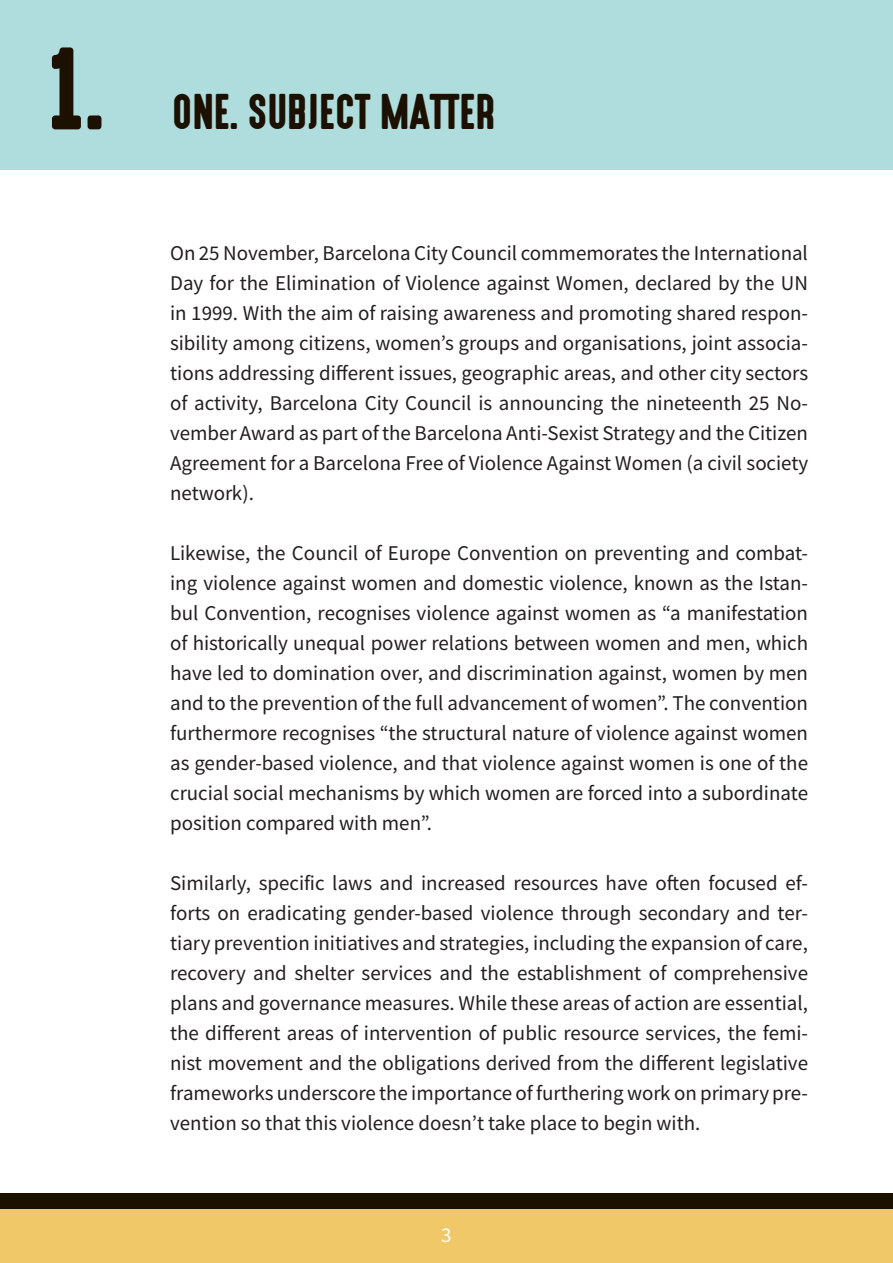
<style>
.page{position:relative;width:893px;height:1263px;background:#fff}
.page>*{position:absolute;margin:0;border:0;box-sizing:border-box;transform-origin:0 0}
.t1{font:105px "High Voltage";color:#1c1000}
.t2{font:45px "High Voltage";color:#1c1000}
.TEXT{font:21px/30px "Source Sans Variable";color:#231f20;text-align:justify}
.t3{font:21px "Source Sans Variable";color:#fff}
</style>
<div class="page">
<div style="left:0;top:0;width:893px;height:169px;background:#afddde"></div>
<div style="left:0;top:1209px;width:893px;height:54px;background:#f0c868"></div>
<div style="left:0;top:1194px;width:893px;height:15px;background:#1c1000"></div>
<h1 class="t1" style="left:47px;top:32px;width:60px">1.</h1>
<h2 class="t2" style="left:172px;top:88px;width:324px">ONE. SUBJECT MATTER</h2>
<p class="TEXT" style="left:170px;top:238px;width:640px">On 25 November, Barcelona City Council commemorates the International Day for the Elimination of Violence against Women, declared by the UN in 1999. With the aim of raising awareness and promoting shared respon&shy;sibility among citizens, women’s groups and organisations, joint associa&shy;tions addressing different issues, geographic areas, and other city sectors of activity, Barcelona City Council is announcing the nineteenth 25 No&shy;vember Award as part of the Barcelona Anti-Sexist Strategy and the Citizen Agreement for a Barcelona Free of Violence Against Women (a civil society network).</p>
<p class="TEXT" style="left:170px;top:538px;width:639px">Likewise, the Council of Europe Convention on preventing and combat&shy;ing violence against women and domestic violence, known as the Istan&shy;bul Convention, recognises violence against women as “a manifestation of historically unequal power relations between women and men, which have led to domination over, and discrimination against, women by men and to the prevention of the full advancement of women”. The convention furthermore recognises “the structural nature of violence against women as gender-based violence, and that violence against women is one of the crucial social mechanisms by which women are forced into a subordinate position compared with men”.</p>
<p class="TEXT" style="left:170px;top:868px;width:639px">Similarly, specific laws and increased resources have often focused ef&shy;forts on eradicating gender-based violence through secondary and ter&shy;tiary prevention initiatives and strategies, including the expansion of care, recovery and shelter services and the establishment of comprehensive plans and governance measures. While these areas of action are essential, the different areas of intervention of public resource services, the femi&shy;nist movement and the obligations derived from the different legislative frameworks underscore the importance of furthering work on primary pre&shy;vention so that this violence doesn’t take place to begin with.</p>
<p class="t3" style="left:441px;top:1222px;width:12px">3</p>
</div>
